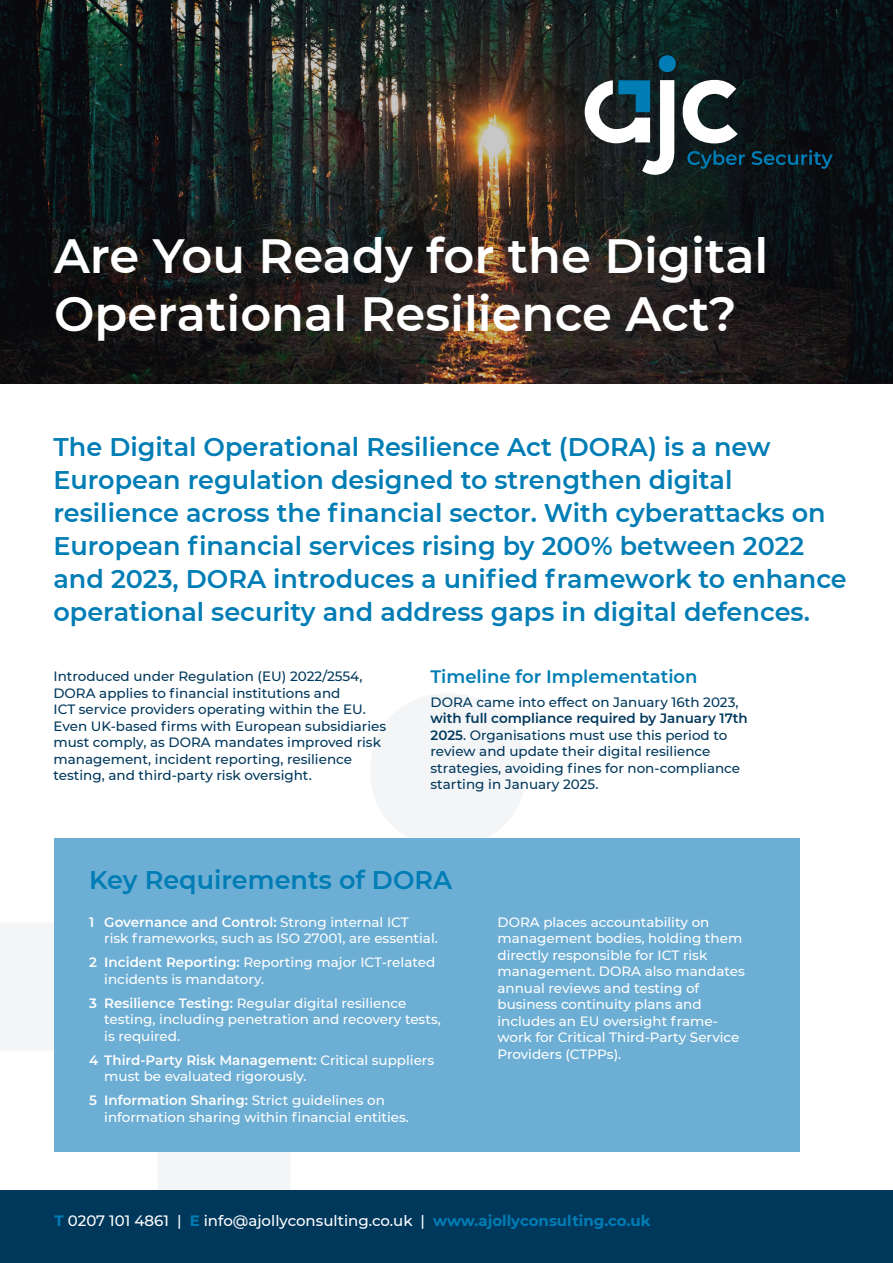
<style>
.page{position:relative;width:893px;height:1263px;background:#fff}
.page>*{position:absolute;margin:0;border:0;box-sizing:border-box;transform-origin:0 0}
.t1{font:600 48px/58.5px "Montserrat";color:#fff}
.t2{font:600 25.5px/33px "Montserrat";color:#007db5}
.t3{font:600 18px "Montserrat";color:#007db5}
.t4{font:500 15px "Montserrat";color:#fff}
.t5{font:500 13.5px/16.5px "Montserrat";color:#fff}
.t6{font:500 13.5px/16.5px "Montserrat";color:#00385c}
.s1{font-weight:600}
.s2{font-weight:700;color:#007db5}
</style>
<div class="page">
<svg style="left:371px;top:694px;width:155px;height:144px"></svg>
<svg style="left:0;top:923px;width:290px;height:268px;fill:#f3f5f7"></svg>
<div style="left:54px;top:838px;width:745px;height:314px;background:#6caed4"></div>
<svg style="left:0;top:0;width:893px;height:383px;background:#20201d"></svg>
<div style="left:0;top:1191px;width:893px;height:72px;background:#00385c"></div>
<svg style="left:687px;top:150px;width:58px;height:19px"></svg>
<svg style="left:751px;top:150px;width:82px;height:19px;background:#072d3f"></svg>
<svg style="left:683px;top:80px;width:55px;height:63px"></svg>
<svg style="left:585px;top:52px;width:91px;height:123px"></svg>
<h1 class="t1" style="left:54px;top:224px;width:716px">Are You Ready for the Digital<br>Operational Resilience Act?</h1>
<p class="t2" style="left:54px;top:429px;width:795px">The Digital Operational Resilience Act (DORA) is a new European regulation designed to strengthen digital resilience across the financial sector. With cyberattacks on European financial services rising by 200% between 2022 and 2023, DORA introduces a unified framework to enhance operational security and address gaps in digital defences.</p>
<p class="t6" style="left:53px;top:667px;width:334px">Introduced under Regulation (EU) 2022/2554, DORA applies to financial institutions and<br>ICT service providers operating within the EU.<br>Even UK-based firms with European subsidiaries must comply, as DORA mandates improved risk management, incident reporting, resilience testing, and third-party risk oversight.</p>
<h3 class="t3" style="left:431px;top:663px;width:269px">Timeline for Implementation</h3>
<p class="t6" style="left:431px;top:693px;width:309px">DORA came into effect on January 16th 2023,</p>
<p class="t6" style="left:431px;top:709px;width:319px"><span class="s1">with full compliance required by January 17th 2025</span>. Organisations must use this period to review and update their digital resilience strategies, avoiding fines for non-compliance starting in January 2025.</p>
<h2 class="t2" style="left:89px;top:862px;width:364px">Key Requirements of DORA</h2>
<p class="t5" style="left:104px;top:913px;width:335px;text-indent:-15px"><span class="s1">1 Governance and Control:</span> Strong internal ICT<br>risk frameworks, such as ISO 27001, are essential.</p>
<p class="t5" style="left:104px;top:954px;width:332px;text-indent:-15px"><span class="s1">2 Incident Reporting:</span> Reporting major ICT-related incidents is mandatory.</p>
<p class="t5" style="left:104px;top:994px;width:338px;text-indent:-15px"><span class="s1">3 Resilience Testing:</span> Regular digital resilience testing, including penetration and recovery tests, is required.</p>
<p class="t5" style="left:104px;top:1051px;width:331px;text-indent:-15px"><span class="s1">4 Third-Party Risk Management:</span> Critical suppliers must be evaluated rigorously.</p>
<p class="t5" style="left:104px;top:1092px;width:306px;text-indent:-15px"><span class="s1">5 Information Sharing:</span> Strict guidelines on information sharing within financial entities.</p>
<p class="t5" style="left:497px;top:913px;width:249px">DORA places accountability on management bodies, holding them directly responsible for ICT risk management. DORA also mandates annual reviews and testing of business continuity plans and includes an EU oversight frame&shy;work for Critical Third-Party Service<br>Providers (CTPPs).</p>
<p class="t4" style="left:55px;top:1211px;width:598px"><span class="s2">T</span> 0207 101 4861 | <span class="s2">E</span> info@ajollyconsulting.co.uk | <span class="s2">www.ajollyconsulting.co.uk</span></p>
</div>
